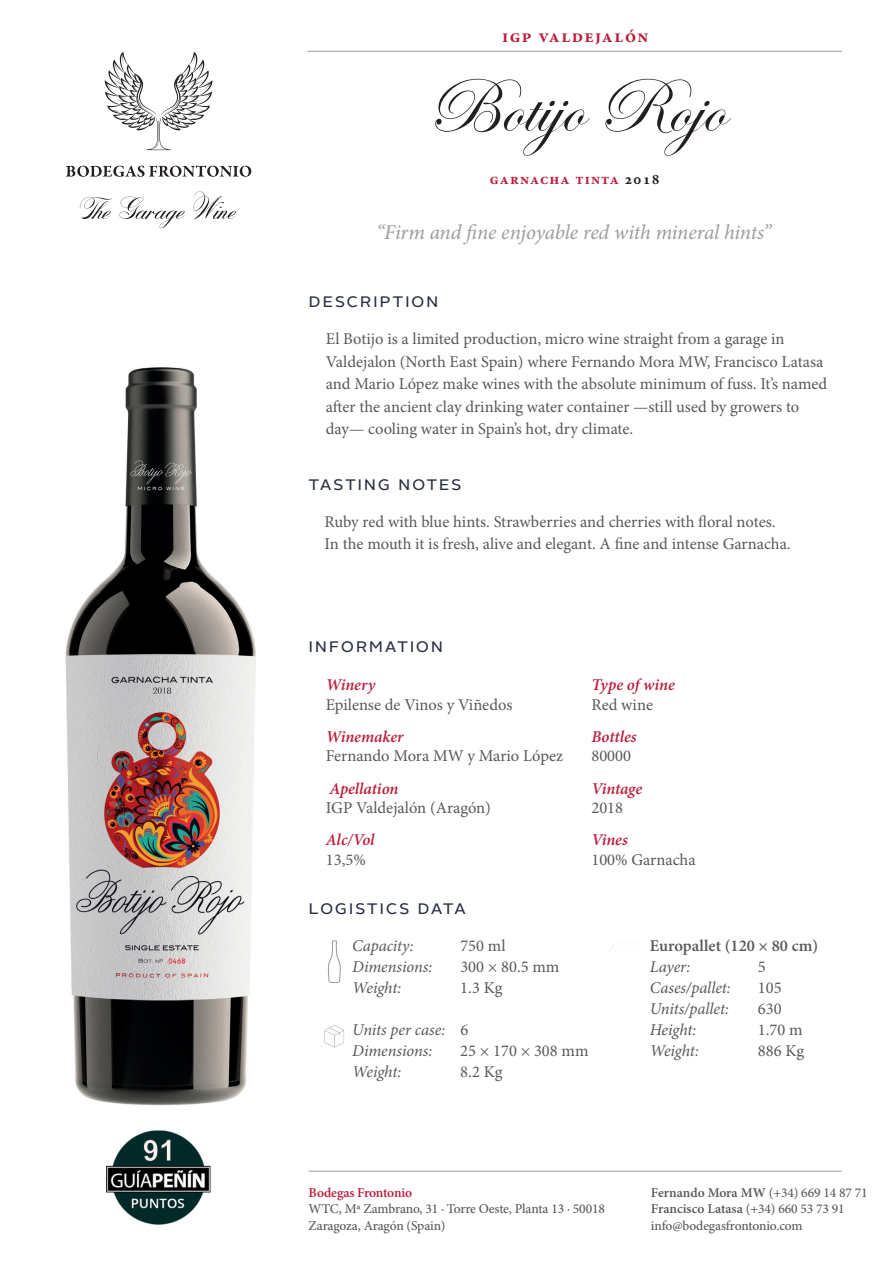
<style>
.page{position:relative;width:893px;height:1263px;background:#fff}
.page>*{position:absolute;margin:0;border:0;box-sizing:border-box;transform-origin:0 0}
.t1{font:78px "Edwardian Scr Alt ITCTT";color:#231f20}
.t2{font:italic 21px "Minion Pro";letter-spacing:-.01em;color:#9b9da0}
.t3{font:19.5px "Alright Sans";letter-spacing:.08em;color:#292f42}
.t4{font:700 18px "Minion Pro";letter-spacing:.08em;color:#ba1e3d}
.t5{font:16.5px/22.5px "Minion Pro";color:#57585a}
.t6{font:italic 16.5px "Minion Pro";letter-spacing:-.005em;color:#57585a}
.t7{font:italic 600 16.5px "Minion Pro";letter-spacing:-.005em;color:#ba1e3d}
.t8{font:600 16.5px "Minion Pro";color:#57585a}
.t9{font:700 15px "Minion Pro";letter-spacing:.08em;color:#ba1e3d}
.t10{font:500 13.5px/16.2px "Minion Pro";letter-spacing:-.01em;color:#57585a}
.t11{font:600 13.5px "Minion Pro";color:#57585a}
.t12{font:600 13.5px "Minion Pro";letter-spacing:-.01em;color:#ba1e3d}
.s1{color:#231f20}
.s2{font-style:normal}
.s3{font-weight:500}
</style>
<div class="page">
<img style="left:65px;top:367px;width:191px;height:739px">
<hr style="left:309px;top:1171px;width:533px;height:1px;background:#9b9da0">
<svg style="left:66px;top:165px;width:185px;height:12px"></svg>
<svg style="left:80px;top:191px;width:157px;height:37px"></svg>
<svg style="left:105px;top:52px;width:107px;height:98px"></svg>
<hr style="left:308px;top:51px;width:534px;height:1px;background:#9b9da0">
<svg style="left:324px;top:1025px;width:20px;height:23px"></svg>
<svg style="left:327px;top:940px;width:14px;height:43px"></svg>
<img style="left:107px;top:1130px;width:104px;height:95px">
<p class="t4" style="left:502px;top:23px;width:148px">igp valdejalón</p>
<p class="t1" style="left:426px;top:64px;width:299px">Botijo Rojo</p>
<p class="t9" style="left:490px;top:168px;width:171px">garnacha tinta <span class="s1">2018</span></p>
<p class="t2" style="left:376px;top:218px;width:396px">“Firm and fine enjoyable red with mineral hints”</p>
<p class="t3" style="left:309px;top:287px;width:131px">description</p>
<p class="t5" style="left:326px;top:328px;width:503px">El Botijo is a limited production, micro wine straight from a garage in Valdejalon (North East Spain) where Fernando Mora MW, Francisco Latasa and Mario López make wines with the absolute minimum of fuss. It’s named after the ancient clay drinking water container —still used by growers to day— cooling water in Spain’s hot, dry climate.</p>
<p class="t3" style="left:309px;top:470px;width:155px">tasting notes</p>
<p class="t5" style="left:325px;top:510px;width:452px">Ruby red with blue hints. Strawberries and cherries with floral notes.</p>
<p class="t5" style="left:325px;top:533px;width:468px">In the mouth it is fresh, alive and elegant. A fine and intense Garnacha.</p>
<p class="t3" style="left:309px;top:632px;width:136px">information</p>
<p class="t7" style="left:326px;top:673px;width:51px">Winery</p>
<p class="t5" style="left:326px;top:693px;width:188px">Epilense de Vinos y Viñedos</p>
<p class="t7" style="left:326px;top:725px;width:79px">Winemaker</p>
<p class="t5" style="left:326px;top:745px;width:239px">Fernando Mora MW y Mario López</p>
<p class="t7" style="left:329px;top:777px;width:71px">Apellation</p>
<p class="t5" style="left:326px;top:797px;width:167px">IGP Valdejalón (Aragón)</p>
<p class="t7" style="left:326px;top:828px;width:50px">Alc/Vol</p>
<p class="t5" style="left:326px;top:848px;width:41px">13,5%</p>
<p class="t7" style="left:591px;top:673px;width:85px">Type of wine</p>
<p class="t5" style="left:591px;top:693px;width:63px">Red wine</p>
<p class="t7" style="left:591px;top:725px;width:47px">Bottles</p>
<p class="t5" style="left:591px;top:745px;width:41px">80000</p>
<p class="t7" style="left:591px;top:777px;width:52px">Vintage</p>
<p class="t5" style="left:591px;top:797px;width:33px">2018</p>
<p class="t7" style="left:591px;top:828px;width:38px">Vines</p>
<p class="t5" style="left:591px;top:848px;width:106px">100% Garnacha</p>
<p class="t3" style="left:309px;top:893px;width:159px">logistics data</p>
<p class="t6" style="left:352px;top:935px;width:63px">Capacity:</p>
<p class="t5" style="left:460px;top:935px;width:47px">750 ml</p>
<p class="t6" style="left:352px;top:956px;width:81px">Dimensions:</p>
<p class="t5" style="left:460px;top:956px;width:101px">300 × 80.5 mm</p>
<p class="t6" style="left:352px;top:977px;width:51px">Weight:</p>
<p class="t5" style="left:460px;top:977px;width:44px">1.3 Kg</p>
<p class="t6" style="left:352px;top:1019px;width:117px">Units per case: <span class="s2">6</span></p>
<p class="t6" style="left:352px;top:1040px;width:81px">Dimensions:</p>
<p class="t5" style="left:460px;top:1040px;width:130px">25 × 170 × 308 mm</p>
<p class="t6" style="left:352px;top:1061px;width:51px">Weight:</p>
<p class="t5" style="left:460px;top:1061px;width:44px">8.2 Kg</p>
<p class="t12" style="left:309px;top:1183px;width:105px">Bodegas Frontonio</p>
<p class="t10" style="left:309px;top:1201px;width:298px">WTC, Mª Zambrano, 31 · Torre Oeste, Planta 13 · 50018<br>Zaragoza, Aragón (Spain)</p>
<p class="t8" style="left:650px;top:935px;width:170px">Europallet (120 × 80 cm)</p>
<p class="t6" style="left:650px;top:956px;width:42px">Layer:</p>
<p class="t5" style="left:758px;top:956px;width:9px">5</p>
<p class="t6" style="left:650px;top:977px;width:82px">Cases/pallet:</p>
<p class="t5" style="left:758px;top:977px;width:25px">105</p>
<p class="t6" style="left:650px;top:998px;width:81px">Units/pallet:</p>
<p class="t5" style="left:758px;top:998px;width:25px">630</p>
<p class="t6" style="left:650px;top:1019px;width:48px">Height:</p>
<p class="t5" style="left:758px;top:1019px;width:46px">1.70 m</p>
<p class="t6" style="left:650px;top:1040px;width:51px">Weight:</p>
<p class="t5" style="left:758px;top:1040px;width:48px">886 Kg</p>
<p class="t11" style="left:651px;top:1183px;width:218px">Fernando Mora MW <span class="s3">(+34) 669 14 87 71</span></p>
<p class="t11" style="left:651px;top:1200px;width:195px">Francisco Latasa <span class="s3">(+34) 660 53 73 91</span></p>
<p class="t10" style="left:651px;top:1217px;width:153px">info@bodegasfrontonio.com</p>
</div>
